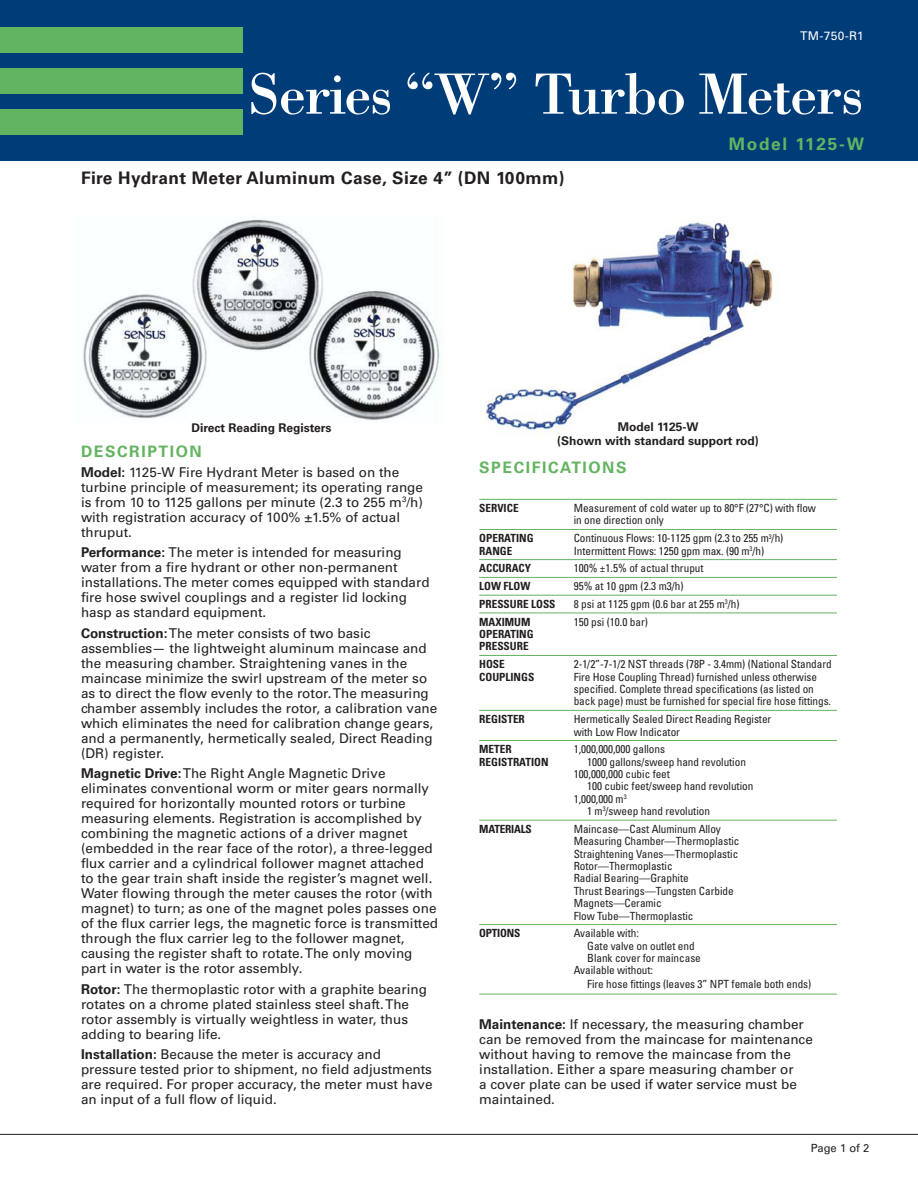
<style>
.page{position:relative;width:918px;height:1188px;background:#fff}
.page>*{position:absolute;margin:0;border:0;box-sizing:border-box;transform-origin:0 0}
.t1{font:60px "Bodoni";letter-spacing:-.025em;color:#fff}
.t2{font:700 17.25px "Univers";letter-spacing:.025em;color:#231f20}
.t3{font:700 17.25px "Univers";letter-spacing:.1em;color:#63b461}
.Uni_-_Bullet_Body_9{font:700 15.75px "Univers";letter-spacing:.1em;color:#63b461}
.Uni_-_BodyText_9_10{font:13.5px/15px "Univers";color:#231f20}
.Captiion{font:700 12px "Univers";color:#231f20}
.t4{font:12px "Univers";letter-spacing:.025em;color:#fff}
.Uni_-_Table_7_5_rule{font:condensed 11.25px/12.3px "Univers";letter-spacing:-.005em;color:#231f20}
.Uni_-_Table_7_5_rule-2{font:700 condensed 11.25px/12.3px "Univers";color:#231f20}
.Uni_-_Table_7_5_rule-3{font:700 condensed 11.25px "Univers";letter-spacing:-.02em;color:#231f20}
.t5{font:11.25px "Univers";color:#231f20}
.s1{font-weight:700}
</style>
<div class="page">
<div style="left:0;top:0;width:918px;height:161px;background:#003d78"></div>
<hr style="left:0;top:1134px;width:918px;height:1px;background:#231f20">
<div style="left:0;top:27px;width:243px;height:25px;background:#63b461"></div>
<div style="left:0;top:68px;width:243px;height:26px;background:#63b461"></div>
<div style="left:0;top:110px;width:243px;height:25px;background:#63b461"></div>
<img style="left:485px;top:221px;width:288px;height:214px">
<img style="left:82px;top:219px;width:360px;height:202px">
<hr style="left:479px;top:499px;width:358px;height:1px;background:#63b461">
<hr style="left:479px;top:529px;width:358px;height:1px;background:#63b461">
<hr style="left:479px;top:559px;width:358px;height:1px;background:#63b461">
<hr style="left:479px;top:577px;width:358px;height:1px;background:#63b461">
<hr style="left:479px;top:595px;width:358px;height:1px;background:#63b461">
<hr style="left:479px;top:613px;width:358px;height:1px;background:#63b461">
<hr style="left:479px;top:655px;width:358px;height:1px;background:#63b461">
<hr style="left:479px;top:710px;width:358px;height:1px;background:#63b461">
<hr style="left:479px;top:740px;width:358px;height:1px;background:#63b461">
<hr style="left:479px;top:820px;width:358px;height:1px;background:#63b461">
<hr style="left:479px;top:924px;width:358px;height:1px;background:#63b461">
<hr style="left:479px;top:994px;width:358px;height:1px;background:#63b461">
<p class="t4" style="left:800px;top:28px;width:65px">TM-750-R1</p>
<p class="t1" style="left:247px;top:57px;width:618px">Series “W” Turbo Meters</p>
<p class="t3" style="left:729px;top:133px;width:137px">Model 1125-W</p>
<p class="t2" style="left:81px;top:168px;width:485px">Fire Hydrant Meter Aluminum Case, Size 4” (DN 100mm)</p>
<p class="Captiion" style="left:191px;top:421px;width:142px">Direct Reading Registers</p>
<p class="Uni_-_Bullet_Body_9" style="left:81px;top:442px;width:122px">DESCRIPTION</p>
<p class="Uni_-_BodyText_9_10" style="left:81px;top:465px;width:344px"><span class="s1">Model:</span> 1125-W Fire Hydrant Meter is based on the turbine principle of measurement; its operating range is from 10 to 1125 gallons per minute (2.3 to 255 m<sup>3</sup>/h) with registration accuracy of 100% ±1.5% of actual thruput.</p>
<p class="Uni_-_BodyText_9_10" style="left:81px;top:545px;width:350px"><span class="s1">Performance:</span> The meter is intended for measuring water from a fire hydrant or other non-permanent installations. The meter comes equipped with standard fire hose swivel couplings and a register lid locking hasp as standard equipment.</p>
<p class="Uni_-_BodyText_9_10" style="left:81px;top:625px;width:358px"><span class="s1">Construction:</span> The meter consists of two basic assemblies— the lightweight aluminum maincase and the measuring chamber. Straightening vanes in the maincase minimize the swirl upstream of the meter so as to direct the flow evenly to the rotor. The measuring chamber assembly includes the rotor, a calibration vane which eliminates the need for calibration change gears, and a permanently, hermetically sealed, Direct Reading (DR) register.</p>
<p class="Uni_-_BodyText_9_10" style="left:81px;top:766px;width:359px"><span class="s1">Magnetic Drive:</span> The Right Angle Magnetic Drive eliminates conventional worm or miter gears normally required for horizontally mounted rotors or turbine measuring elements. Registration is accomplished by combining the magnetic actions of a driver magnet (embedded in the rear face of the rotor), a three-legged flux carrier and a cylindrical follower magnet attached to the gear train shaft inside the register’s magnet well.<br>Water flowing through the meter causes the rotor (with magnet) to turn; as one of the magnet poles passes one of the flux carrier legs, the magnetic force is transmitted through the flux carrier leg to the follower magnet, causing the register shaft to rotate. The only moving part in water is the rotor assembly.</p>
<p class="Uni_-_BodyText_9_10" style="left:81px;top:981px;width:347px"><span class="s1">Rotor:</span> The thermoplastic rotor with a graphite bearing rotates on a chrome plated stainless steel shaft. The rotor assembly is virtually weightless in water, thus adding to bearing life.</p>
<p class="Uni_-_BodyText_9_10" style="left:81px;top:1047px;width:353px"><span class="s1">Installation:</span> Because the meter is accuracy and pressure tested prior to shipment, no field adjustments are required. For proper accuracy, the meter must have an input of a full flow of liquid.</p>
<p class="Captiion" style="left:618px;top:420px;width:82px">Model 1125-W</p>
<p class="Captiion" style="left:557px;top:433px;width:203px">(Shown with standard support rod)</p>
<p class="Uni_-_Bullet_Body_9" style="left:479px;top:459px;width:149px">SPECIFICATIONS</p>
<p class="Uni_-_Table_7_5_rule-2" style="left:479px;top:502px;width:41px">SERVICE</p>
<p class="Uni_-_Table_7_5_rule" style="left:574px;top:502px;width:244px">Measurement of cold water up to 80°F (27°C) with flow in one direction only</p>
<p class="Uni_-_Table_7_5_rule-2" style="left:479px;top:532px;width:56px">OPERATING</p>
<p class="Uni_-_Table_7_5_rule" style="left:574px;top:532px;width:211px">Continuous Flows: 10-1125 gpm (2.3 to 255 m<sup>3</sup>/h)</p>
<p class="Uni_-_Table_7_5_rule-2" style="left:479px;top:544px;width:35px">RANGE</p>
<p class="Uni_-_Table_7_5_rule" style="left:574px;top:544px;width:192px">Intermittent Flows: 1250 gpm max. (90 m<sup>3</sup>/h)</p>
<p class="Uni_-_Table_7_5_rule-2" style="left:479px;top:562px;width:53px">ACCURACY</p>
<p class="Uni_-_Table_7_5_rule" style="left:574px;top:562px;width:131px">100% ±1.5% of actual thruput</p>
<p class="Uni_-_Table_7_5_rule-2" style="left:479px;top:580px;width:53px">LOW FLOW</p>
<p class="Uni_-_Table_7_5_rule" style="left:574px;top:580px;width:111px">95% at 10 gpm (2.3 m3/h)</p>
<p class="Uni_-_Table_7_5_rule-2" style="left:479px;top:598px;width:78px">PRESSURE LOSS</p>
<p class="Uni_-_Table_7_5_rule" style="left:574px;top:598px;width:167px">8 psi at 1125 gpm (0.6 bar at 255 m<sup>3</sup>/h)</p>
<p class="Uni_-_Table_7_5_rule-2" style="left:479px;top:615px;width:53px">MAXIMUM</p>
<p class="Uni_-_Table_7_5_rule" style="left:574px;top:615px;width:76px">150 psi (10.0 bar)</p>
<p class="Uni_-_Table_7_5_rule-2" style="left:479px;top:628px;width:56px">OPERATING<br>PRESSURE</p>
<p class="Uni_-_Table_7_5_rule-2" style="left:479px;top:658px;width:27px">HOSE</p>
<p class="Uni_-_Table_7_5_rule" style="left:574px;top:658px;width:260px">2-1/2”-7-1/2 NST threads (78P - 3.4mm) (National Standard</p>
<p class="Uni_-_Table_7_5_rule-2" style="left:479px;top:670px;width:57px">COUPLINGS</p>
<p class="Uni_-_Table_7_5_rule" style="left:574px;top:670px;width:259px">Fire Hose Coupling Thread) furnished unless otherwise specified. Complete thread specifications (as listed on back page) must be furnished for special fire hose fittings.</p>
<p class="Uni_-_Table_7_5_rule-2" style="left:479px;top:713px;width:47px">REGISTER</p>
<p class="Uni_-_Table_7_5_rule" style="left:574px;top:713px;width:199px">Hermetically Sealed Direct Reading Register with Low Flow Indicator</p>
<p class="Uni_-_Table_7_5_rule-2" style="left:479px;top:743px;width:34px">METER</p>
<p class="Uni_-_Table_7_5_rule" style="left:574px;top:743px;width:93px">1,000,000,000 gallons</p>
<p class="Uni_-_Table_7_5_rule-2" style="left:479px;top:755px;width:71px">REGISTRATION</p>
<p class="Uni_-_Table_7_5_rule" style="left:587px;top:755px;width:160px">1000 gallons/sweep hand revolution</p>
<p class="Uni_-_Table_7_5_rule" style="left:574px;top:768px;width:98px">100,000,000 cubic feet</p>
<p class="Uni_-_Table_7_5_rule" style="left:587px;top:780px;width:168px">100 cubic feet/sweep hand revolution</p>
<p class="Uni_-_Table_7_5_rule" style="left:574px;top:792px;width:54px">1,000,000 m<sup>3</sup></p>
<p class="Uni_-_Table_7_5_rule" style="left:587px;top:805px;width:124px">1 m<sup>3</sup>/sweep hand revolution</p>
<p class="Uni_-_Table_7_5_rule-3" style="left:479px;top:822px;width:54px">MATERIALS</p>
<p class="Uni_-_Table_7_5_rule" style="left:574px;top:823px;width:167px">Maincase—Cast Aluminum Alloy<br>Measuring Chamber—Thermoplastic<br>Straightening Vanes—Thermoplastic<br>Rotor—Thermoplastic<br>Radial Bearing—Graphite<br>Thrust Bearings—Tungsten Carbide<br>Magnets—Ceramic<br>Flow Tube—Thermoplastic</p>
<p class="Uni_-_Table_7_5_rule-3" style="left:479px;top:926px;width:43px">OPTIONS</p>
<p class="Uni_-_Table_7_5_rule" style="left:574px;top:927px;width:67px">Available with:</p>
<p class="Uni_-_Table_7_5_rule" style="left:587px;top:939px;width:109px">Gate valve on outlet end</p>
<p class="Uni_-_Table_7_5_rule" style="left:587px;top:952px;width:115px">Blank cover for maincase</p>
<p class="Uni_-_Table_7_5_rule" style="left:574px;top:964px;width:81px">Available without:</p>
<p class="Uni_-_Table_7_5_rule" style="left:587px;top:978px;width:226px">Fire hose fittings (leaves 3” NPT female both ends)</p>
<p class="Uni_-_BodyText_9_10" style="left:479px;top:1016px;width:335px"><span class="s1">Maintenance:</span> If necessary, the measuring chamber can be removed from the maincase for maintenance without having to remove the maincase from the installation. Either a spare measuring chamber or<br>a cover plate can be used if water service must be maintained.</p>
<p class="t5" style="left:811px;top:1141px;width:60px">Page 1 of 2</p>
</div>
